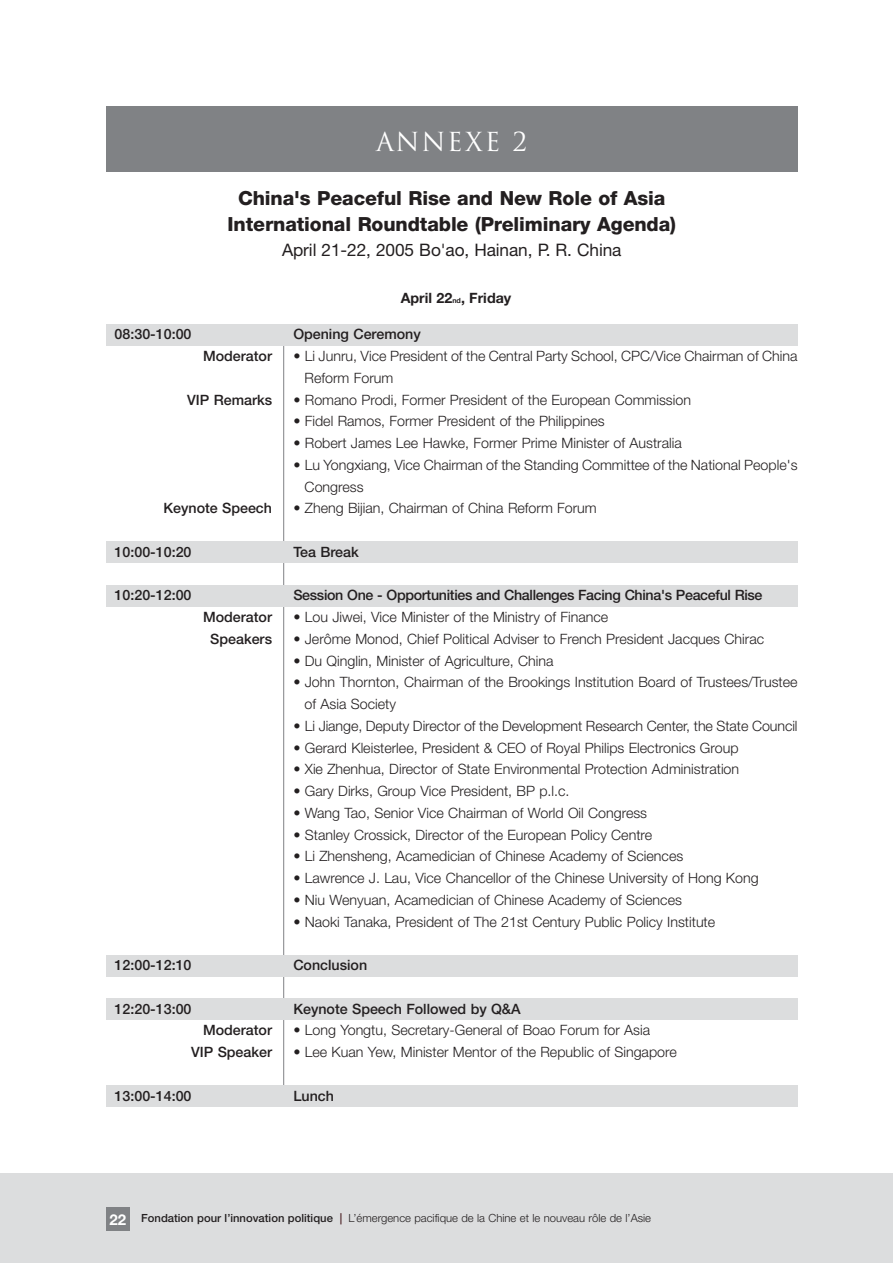
<style>
.page{position:relative;width:893px;height:1263px;background:#fff}
.page>*{position:absolute;margin:0;border:0;box-sizing:border-box;transform-origin:0 0}
.t1{font:25.5px "Trajan";letter-spacing:.065em;color:#fff}
.t2{font:800 19.5px/25.5px "Helvetica Neue";letter-spacing:-.005em;color:#231f20;text-align:center}
.t3{font:17.25px "Helvetica Neue";letter-spacing:-.005em;color:#231f20}
.t4{font:300 14.25px/21.8px "Helvetica Neue";color:#231f20}
.t5{font:500 14.25px "Helvetica Neue";color:#231f20}
.t6{font:500 14.25px "Helvetica Neue";letter-spacing:-.02em;color:#231f20}
.t7{font:700 14.25px "Helvetica Neue";color:#231f20}
.t8{font:300 11.25px "Helvetica Neue";color:#231f20}
.s1{font-size:7.2px}
.s2{font-weight:700;font-size:15px;color:#fff}
.s3{font-weight:500}
.s4{font-weight:500;color:#562e32}
</style>
<div class="page">
<div style="left:0;top:1174px;width:892px;height:89px;background:#dcddde"></div>
<div style="left:106px;top:1208px;width:23px;height:23px;background:#808285"></div>
<hr style="left:283px;top:330px;width:1px;height:777px;background:#808285">
<div style="left:106px;top:324px;width:691px;height:22px;background:#dcddde"></div>
<div style="left:106px;top:541px;width:691px;height:22px;background:#dcddde"></div>
<div style="left:106px;top:585px;width:691px;height:22px;background:#dcddde"></div>
<div style="left:106px;top:955px;width:691px;height:21px;background:#dcddde"></div>
<div style="left:106px;top:998px;width:691px;height:22px;background:#dcddde"></div>
<div style="left:106px;top:1085px;width:691px;height:22px;background:#dcddde"></div>
<div style="left:106px;top:106px;width:691px;height:66px;background:#808285"></div>
<h1 class="t1" style="left:376px;top:127px;width:153px">ANNEXE 2</h1>
<h2 class="t2" style="left:227px;top:187px;width:450px">China's Peaceful Rise and New Role of Asia<br>International Roundtable (Preliminary Agenda)</h2>
<p class="t3" style="left:282px;top:244px;width:341px">April 21-22, 2005 Bo'ao, Hainan, P. R. China</p>
<p class="t7" style="left:401px;top:293px;width:112px">April 22<span class="s1">nd</span>, Friday</p>
<p class="t5" style="left:115px;top:329px;width:78px">08:30-10:00</p>
<p class="t5" style="left:293px;top:329px;width:129px">Opening Ceremony</p>
<p class="t5" style="left:203px;top:351px;width:70px">Moderator</p>
<p class="t4" style="left:304px;top:347px;width:494px;text-indent:-11px">• Li Junru, Vice President of the Central Party School, CPC/Vice Chairman of China<br>Reform Forum</p>
<p class="t5" style="left:187px;top:394px;width:86px">VIP Remarks</p>
<p class="t4" style="left:293px;top:390px;width:399px">• Romano Prodi, Former President of the European Commission</p>
<p class="t4" style="left:293px;top:412px;width:313px">• Fidel Ramos, Former President of the Philippines</p>
<p class="t4" style="left:293px;top:434px;width:390px">• Robert James Lee Hawke, Former Prime Minister of Australia</p>
<p class="t4" style="left:304px;top:455px;width:494px;text-indent:-11px">• Lu Yongxiang, Vice Chairman of the Standing Committee of the National People's<br>Congress</p>
<p class="t5" style="left:163px;top:503px;width:110px">Keynote Speech</p>
<p class="t4" style="left:293px;top:499px;width:305px">• Zheng Bijian, Chairman of China Reform Forum</p>
<p class="t5" style="left:115px;top:547px;width:78px">10:00-10:20</p>
<p class="t5" style="left:293px;top:547px;width:67px">Tea Break</p>
<p class="t5" style="left:115px;top:590px;width:78px">10:20-12:00</p>
<p class="t6" style="left:293px;top:590px;width:470px">Session One - Opportunities and Challenges Facing China's Peaceful Rise</p>
<p class="t5" style="left:203px;top:612px;width:70px">Moderator</p>
<p class="t4" style="left:293px;top:608px;width:316px">• Lou Jiwei, Vice Minister of the Ministry of Finance</p>
<p class="t5" style="left:210px;top:634px;width:63px">Speakers</p>
<p class="t4" style="left:293px;top:629px;width:472px">• Jerôme Monod, Chief Political Adviser to French President Jacques Chirac</p>
<p class="t4" style="left:293px;top:651px;width:262px">• Du Qinglin, Minister of Agriculture, China</p>
<p class="t4" style="left:304px;top:673px;width:494px;text-indent:-11px">• John Thornton, Chairman of the Brookings Institution Board of Trustees/Trustee of Asia Society</p>
<p class="t4" style="left:293px;top:716px;width:505px">• Li Jiange, Deputy Director of the Development Research Center, the State Council</p>
<p class="t4" style="left:293px;top:738px;width:446px">• Gerard Kleisterlee, President &amp; CEO of Royal Philips Electronics Group</p>
<p class="t4" style="left:293px;top:760px;width:447px">• Xie Zhenhua, Director of State Environmental Protection Administration</p>
<p class="t4" style="left:293px;top:782px;width:278px">• Gary Dirks, Group Vice President, BP p.l.c.</p>
<p class="t4" style="left:293px;top:803px;width:355px">• Wang Tao, Senior Vice Chairman of World Oil Congress</p>
<p class="t4" style="left:293px;top:825px;width:360px">• Stanley Crossick, Director of the European Policy Centre</p>
<p class="t4" style="left:293px;top:847px;width:391px">• Li Zhensheng, Acamedician of Chinese Academy of Sciences</p>
<p class="t4" style="left:293px;top:869px;width:467px">• Lawrence J. Lau, Vice Chancellor of the Chinese University of Hong Kong</p>
<p class="t4" style="left:293px;top:890px;width:390px">• Niu Wenyuan, Acamedician of Chinese Academy of Sciences</p>
<p class="t4" style="left:293px;top:912px;width:423px">• Naoki Tanaka, President of The 21st Century Public Policy Institute</p>
<p class="t5" style="left:115px;top:960px;width:78px">12:00-12:10</p>
<p class="t5" style="left:293px;top:960px;width:75px">Conclusion</p>
<p class="t5" style="left:115px;top:1003px;width:78px">12:20-13:00</p>
<p class="t5" style="left:293px;top:1003px;width:229px">Keynote Speech Followed by Q&amp;A</p>
<p class="t5" style="left:203px;top:1025px;width:70px">Moderator</p>
<p class="t4" style="left:293px;top:1021px;width:358px">• Long Yongtu, Secretary-General of Boao Forum for Asia</p>
<p class="t5" style="left:191px;top:1047px;width:82px">VIP Speaker</p>
<p class="t4" style="left:293px;top:1043px;width:385px">• Lee Kuan Yew, Minister Mentor of the Republic of Singapore</p>
<p class="t5" style="left:115px;top:1090px;width:78px">13:00-14:00</p>
<p class="t5" style="left:293px;top:1090px;width:42px">Lunch</p>
<p class="t8" style="left:109px;top:1214px;width:543px"><span class="s2">22</span> <span class="s3">Fondation pour l’innovation politique</span> <span class="s4">|</span> L’émergence pacifique de la Chine et le nouveau rôle de l’Asie</p>
</div>
